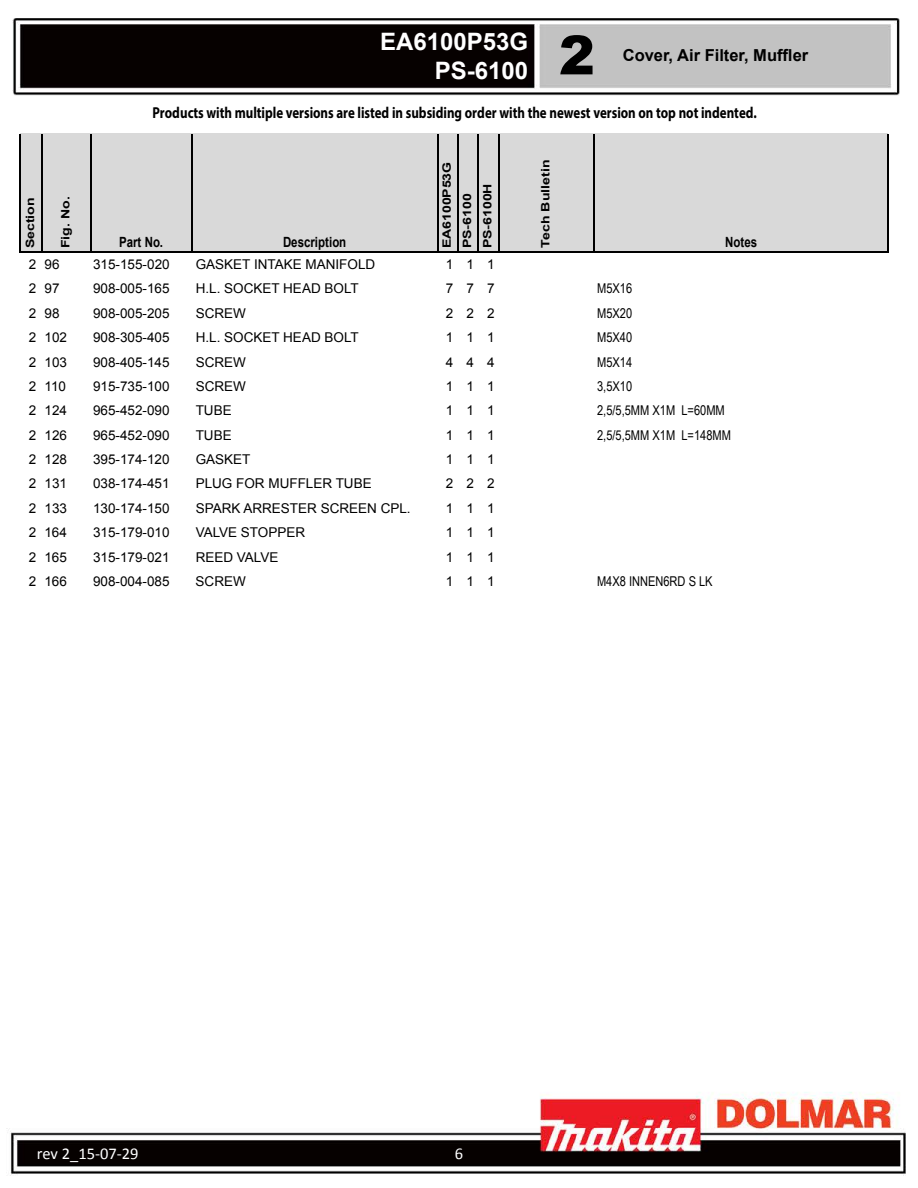
<style>
.page{position:relative;width:918px;height:1188px;background:#fff}
.page>*{position:absolute;margin:0;border:0;box-sizing:border-box;transform-origin:0 0}
.t1{font:900 54px "Arial";color:#000}
.t2{font:700 24px/28.8px "Arial";color:#fff;text-align:right}
.t3{font:700 16.5px "Arial";color:#000}
.t4{font:16.5px "Calibri";color:#fff}
.t5{font:700 15.9px "Myriad Pro";letter-spacing:-.005em;color:#000;scale:.82 1}
.t6{font:700 14.1px "Arial";color:#000;scale:.82 1}
.t7{font:13.5px "Arial";color:#000}
.t8{font:13.5px "Arial Narrow";color:#000}
.t9{font:700 11.55px/20.2px "Arial";color:#000;scale:1.23 1}
</style>
<div class="page">
<img style="left:6px;top:18px;width:900px;height:1158px">
<div style="left:21px;top:134px;width:867px;height:118px;background:#d9d9d9"></div>
<hr style="left:19px;top:134px;width:1px;height:118px;background:#000">
<hr style="left:41px;top:134px;width:2px;height:118px;background:#000">
<hr style="left:90px;top:134px;width:1px;height:118px;background:#000">
<hr style="left:191px;top:134px;width:1px;height:118px;background:#000">
<hr style="left:437px;top:134px;width:1px;height:118px;background:#000">
<hr style="left:457px;top:134px;width:2px;height:118px;background:#000">
<hr style="left:478px;top:134px;width:1px;height:118px;background:#000">
<hr style="left:498px;top:134px;width:1px;height:118px;background:#000">
<hr style="left:594px;top:134px;width:1px;height:118px;background:#000">
<hr style="left:887px;top:134px;width:2px;height:118px;background:#000">
<hr style="left:20px;top:251px;width:869px;height:1px;background:#000">
<h2 class="t2" style="left:380px;top:28px;width:150px">EA6100P53G<br>PS-6100</h2>
<h1 class="t1" style="left:559px;top:16px;width:38px">2</h1>
<p class="t3" style="left:623px;top:44px;width:187px">Cover, Air Filter, Muffler</p>
<p class="t9" style="left:20px;top:248px;width:43px;rotate:-90deg">Section</p>
<p class="t9" style="left:56px;top:248px;width:44px;rotate:-90deg">Fig. No.</p>
<p class="t5" style="left:152px;top:102px;width:739px">Products with multiple versions are listed in subsiding order with the newest version on top not indented.</p>
<p class="t6" style="left:119px;top:233px;width:55px">Part No.</p>
<p class="t6" style="left:283px;top:233px;width:79px">Description</p>
<p class="t9" style="left:437px;top:248px;width:72px;rotate:-90deg">EA6100P53G<br>PS-6100<br>PS-6100H</p>
<p class="t9" style="left:536px;top:248px;width:74px;rotate:-90deg">Tech Bulletin</p>
<p class="t6" style="left:725px;top:233px;width:40px">Notes</p>
<p class="t7" style="left:29px;top:255px;width:32px">2 96</p>
<p class="t7" style="left:93px;top:255px;width:78px">315-155-020</p>
<p class="t7" style="left:196px;top:255px;width:181px">GASKET INTAKE MANIFOLD</p>
<p class="t7" style="left:446px;top:255px;width:50px">111</p>
<p class="t7" style="left:29px;top:280px;width:32px">2 97</p>
<p class="t7" style="left:93px;top:280px;width:78px">908-005-165</p>
<p class="t7" style="left:196px;top:280px;width:165px">H.L. SOCKET HEAD BOLT</p>
<p class="t7" style="left:446px;top:280px;width:50px">777</p>
<p class="t8" style="left:597px;top:279px;width:37px">M5X16</p>
<p class="t7" style="left:29px;top:304px;width:32px">2 98</p>
<p class="t7" style="left:93px;top:304px;width:78px">908-005-205</p>
<p class="t7" style="left:196px;top:304px;width:52px">SCREW</p>
<p class="t7" style="left:446px;top:304px;width:50px">222</p>
<p class="t8" style="left:597px;top:303px;width:37px">M5X20</p>
<p class="t7" style="left:29px;top:329px;width:40px">2 102</p>
<p class="t7" style="left:93px;top:329px;width:78px">908-305-405</p>
<p class="t7" style="left:196px;top:329px;width:165px">H.L. SOCKET HEAD BOLT</p>
<p class="t7" style="left:446px;top:329px;width:50px">111</p>
<p class="t8" style="left:597px;top:328px;width:37px">M5X40</p>
<p class="t7" style="left:29px;top:353px;width:40px">2 103</p>
<p class="t7" style="left:93px;top:353px;width:78px">908-405-145</p>
<p class="t7" style="left:196px;top:353px;width:52px">SCREW</p>
<p class="t7" style="left:446px;top:353px;width:50px">444</p>
<p class="t8" style="left:597px;top:352px;width:37px">M5X14</p>
<p class="t7" style="left:29px;top:377px;width:39px">2 110</p>
<p class="t7" style="left:93px;top:377px;width:78px">915-735-100</p>
<p class="t7" style="left:196px;top:377px;width:52px">SCREW</p>
<p class="t7" style="left:446px;top:377px;width:50px">111</p>
<p class="t8" style="left:597px;top:376px;width:37px">3,5X10</p>
<p class="t7" style="left:29px;top:402px;width:40px">2 124</p>
<p class="t7" style="left:93px;top:402px;width:78px">965-452-090</p>
<p class="t7" style="left:196px;top:402px;width:38px">TUBE</p>
<p class="t7" style="left:446px;top:402px;width:50px">111</p>
<p class="t8" style="left:597px;top:401px;width:129px">2,5/5,5MM X1M L=60MM</p>
<p class="t7" style="left:29px;top:426px;width:40px">2 126</p>
<p class="t7" style="left:93px;top:426px;width:78px">965-452-090</p>
<p class="t7" style="left:196px;top:426px;width:38px">TUBE</p>
<p class="t7" style="left:446px;top:426px;width:50px">111</p>
<p class="t8" style="left:597px;top:425px;width:135px">2,5/5,5MM X1M L=148MM</p>
<p class="t7" style="left:29px;top:451px;width:40px">2 128</p>
<p class="t7" style="left:93px;top:451px;width:78px">395-174-120</p>
<p class="t7" style="left:196px;top:451px;width:56px">GASKET</p>
<p class="t7" style="left:446px;top:451px;width:50px">111</p>
<p class="t7" style="left:29px;top:475px;width:40px">2 131</p>
<p class="t7" style="left:93px;top:475px;width:78px">038-174-451</p>
<p class="t7" style="left:196px;top:475px;width:178px">PLUG FOR MUFFLER TUBE</p>
<p class="t7" style="left:446px;top:475px;width:50px">222</p>
<p class="t7" style="left:29px;top:499px;width:40px">2 133</p>
<p class="t7" style="left:93px;top:499px;width:78px">130-174-150</p>
<p class="t7" style="left:196px;top:499px;width:217px">SPARK ARRESTER SCREEN CPL.</p>
<p class="t7" style="left:446px;top:499px;width:50px">111</p>
<p class="t7" style="left:29px;top:524px;width:40px">2 164</p>
<p class="t7" style="left:93px;top:524px;width:78px">315-179-010</p>
<p class="t7" style="left:196px;top:524px;width:111px">VALVE STOPPER</p>
<p class="t7" style="left:446px;top:524px;width:50px">111</p>
<p class="t7" style="left:29px;top:548px;width:40px">2 165</p>
<p class="t7" style="left:93px;top:548px;width:78px">315-179-021</p>
<p class="t7" style="left:196px;top:548px;width:84px">REED VALVE</p>
<p class="t7" style="left:446px;top:548px;width:50px">111</p>
<p class="t7" style="left:29px;top:572px;width:40px">2 166</p>
<p class="t7" style="left:93px;top:572px;width:78px">908-004-085</p>
<p class="t7" style="left:196px;top:572px;width:52px">SCREW</p>
<p class="t7" style="left:446px;top:572px;width:50px">111</p>
<p class="t8" style="left:597px;top:571px;width:117px">M4X8 INNEN6RD S LK</p>
<p class="t4" style="left:37px;top:1143px;width:103px">rev 2_15-07-29</p>
<p class="t4" style="left:455px;top:1143px;width:10px">6</p>
</div>
